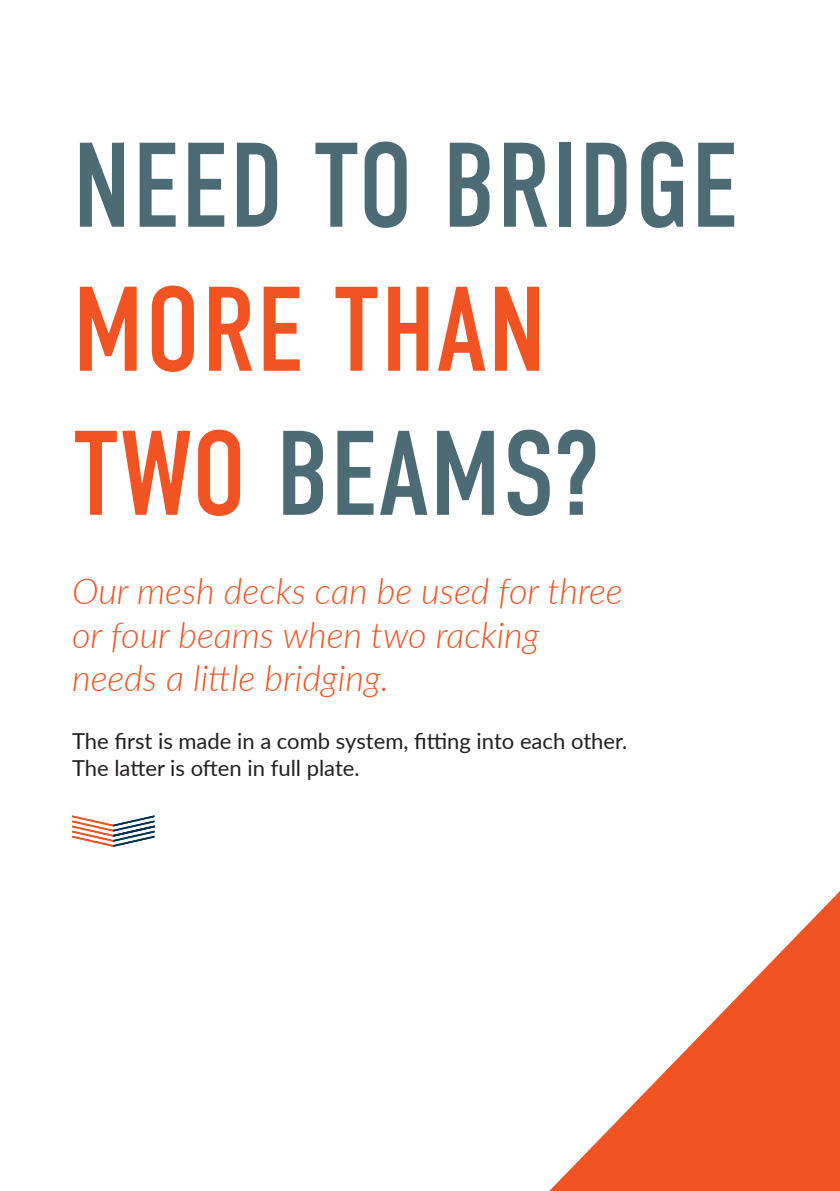
<style>
.page{position:relative;width:840px;height:1191px;background:#fff}
.page>*{position:absolute;margin:0;border:0;box-sizing:border-box;transform-origin:0 0}
.TITLES{font:120px/144px "DIN Condensed";letter-spacing:.01em;color:#4c6b75}
.Copy{font:italic 300 36px/43.2px "Lato";color:#f15422}
.Copy-2{font:22px "Lato";color:#231f20}
.s1{color:#f15422}
</style>
<div class="page">
<svg style="left:72px;top:815px;width:82px;height:32px"></svg>
<svg style="left:549px;top:892px;width:290px;height:299px"></svg>
<p class="TITLES" style="left:73px;top:116px;width:667px">NEED TO BRIDGE<br><span class="s1">MORE THAN</span></p>
<p class="TITLES" style="left:73px;top:404px;width:527px"><span class="s1">TWO</span> BEAMS?</p>
<p class="Copy" style="left:72px;top:568px;width:552px">Our mesh decks can be used for three or four beams when two racking needs a little bridging.</p>
<p class="Copy-2" style="left:72px;top:725px;width:556px">The first is made in a comb system, fitting into each other.</p>
<p class="Copy-2" style="left:72px;top:752px;width:289px">The latter is often in full plate.</p>
</div>
